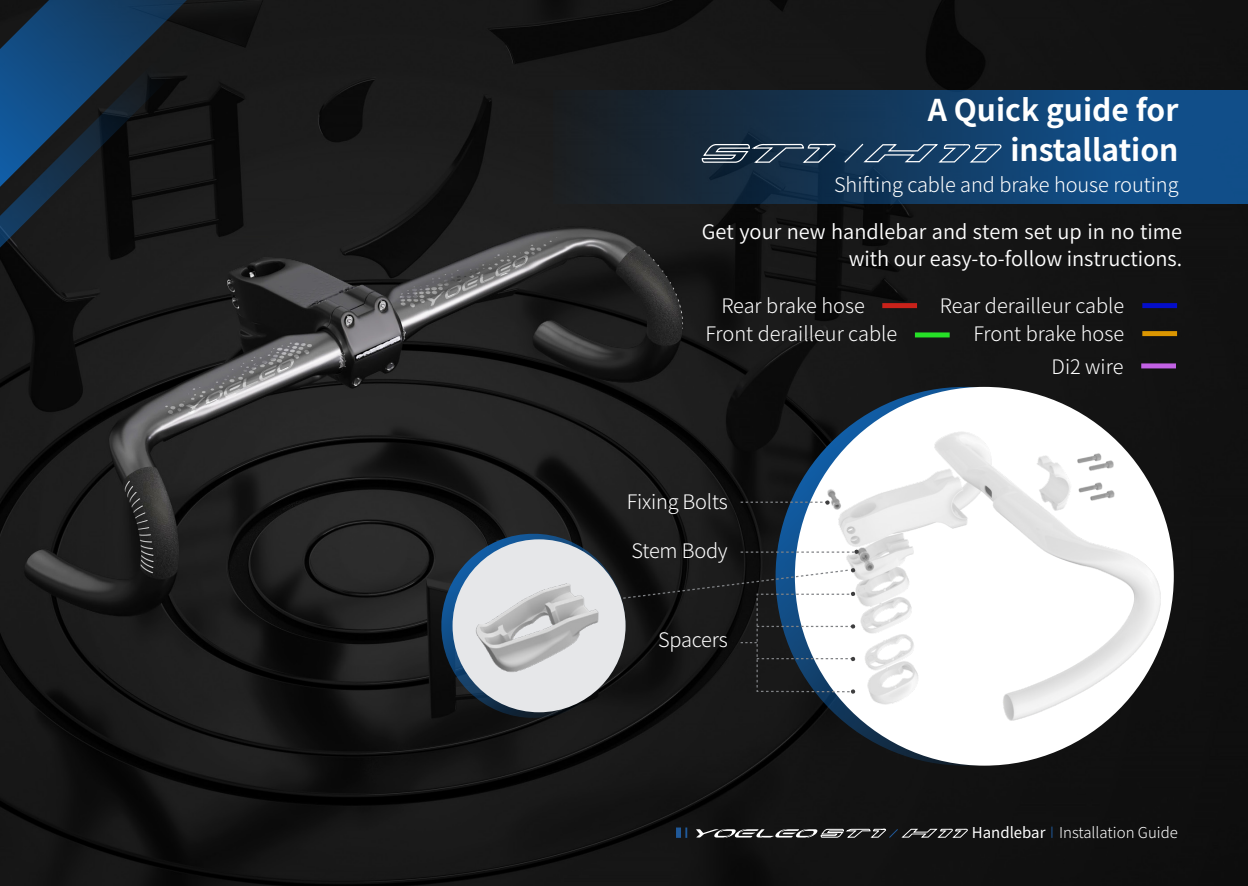
<style>
.page{position:relative;width:1248px;height:886px;background:#fff}
.page>*{position:absolute;margin:0;border:0;box-sizing:border-box;transform-origin:0 0}
.t1{font:700 30px "Source Han Sans CN";color:#fff}
.t2{font:300 20px "Source Han Sans CN";letter-spacing:-.005em;color:#fff}
.t3{font:20px/27.5px "Source Han Sans CN";color:#fff;text-align:right}
.t4{font:300 15px "Source Han Sans CN";color:#fff}
.s1{font-weight:400}
</style>
<div class="page">
<img style="left:0;top:0;width:1247px;height:886px">
<svg style="left:757px;top:368px;width:415px;height:416px;background:#13171a"></svg>
<div style="left:794px;top:387px;width:379px;height:379px;background:#fff;border-radius:50%"></div>
<div style="left:882px;top:303px;width:34px;height:5px;background:#c9221a"></div>
<div style="left:914px;top:332px;width:35px;height:5px;background:#26e127"></div>
<div style="left:1142px;top:303px;width:34px;height:5px;background:#040eca"></div>
<div style="left:1142px;top:331px;width:34px;height:5px;background:#db9601"></div>
<div style="left:1141px;top:363px;width:34px;height:5px;background:#c261e4"></div>
<div style="left:553px;top:90px;width:694px;height:114px;background:linear-gradient(to right,#181c20,#0f5599)"></div>
<img style="left:821px;top:427px;width:343px;height:302px">
<svg style="left:842px;top:142px;width:160px;height:22px;background:#355879"></svg>
<svg style="left:701px;top:143px;width:135px;height:21px;background:#43576a"></svg>
<svg style="left:740px;top:500px;width:89px;height:5px"></svg>
<svg style="left:0;top:233px;width:247px;height:190px;background:#222"></svg>
<svg style="left:0;top:0;width:377px;height:233px;background:#16212c"></svg>
<svg style="left:432px;top:525px;width:427px;height:202px;background:#62676b"></svg>
<svg style="left:1051px;top:826px;width:1px;height:12px"></svg>
<div style="left:676px;top:827px;width:5px;height:11px;background:#205999"></div>
<svg style="left:685px;top:827px;width:2px;height:11px"></svg>
<svg style="left:696px;top:828px;width:271px;height:10px;background:#595a5a"></svg>
<p class="t1" style="left:927px;top:93px;width:252px">A Quick guide for</p>
<p class="t1" style="left:1010px;top:133px;width:169px">installation</p>
<p class="t2" style="left:834px;top:173px;width:346px">Shifting cable and brake house routing</p>
<p class="t3" style="left:701px;top:218px;width:482px">Get your new handlebar and stem set up in no time with our easy-to-follow instructions.</p>
<p class="t2" style="left:721px;top:295px;width:145px">Rear brake hose</p>
<p class="t2" style="left:705px;top:323px;width:193px">Front derailleur cable</p>
<p class="t2" style="left:939px;top:295px;width:186px">Rear derailleur cable</p>
<p class="t2" style="left:973px;top:323px;width:152px">Front brake hose</p>
<p class="t2" style="left:1051px;top:355px;width:73px">Di2 wire</p>
<p class="t2" style="left:626px;top:490px;width:102px">Fixing Bolts</p>
<p class="t2" style="left:631px;top:539px;width:98px">Stem Body</p>
<p class="t2" style="left:658px;top:629px;width:71px">Spacers</p>
<p class="t4" style="left:971px;top:824px;width:207px"><span class="s1">Handlebar</span> Installation Guide</p>
</div>
